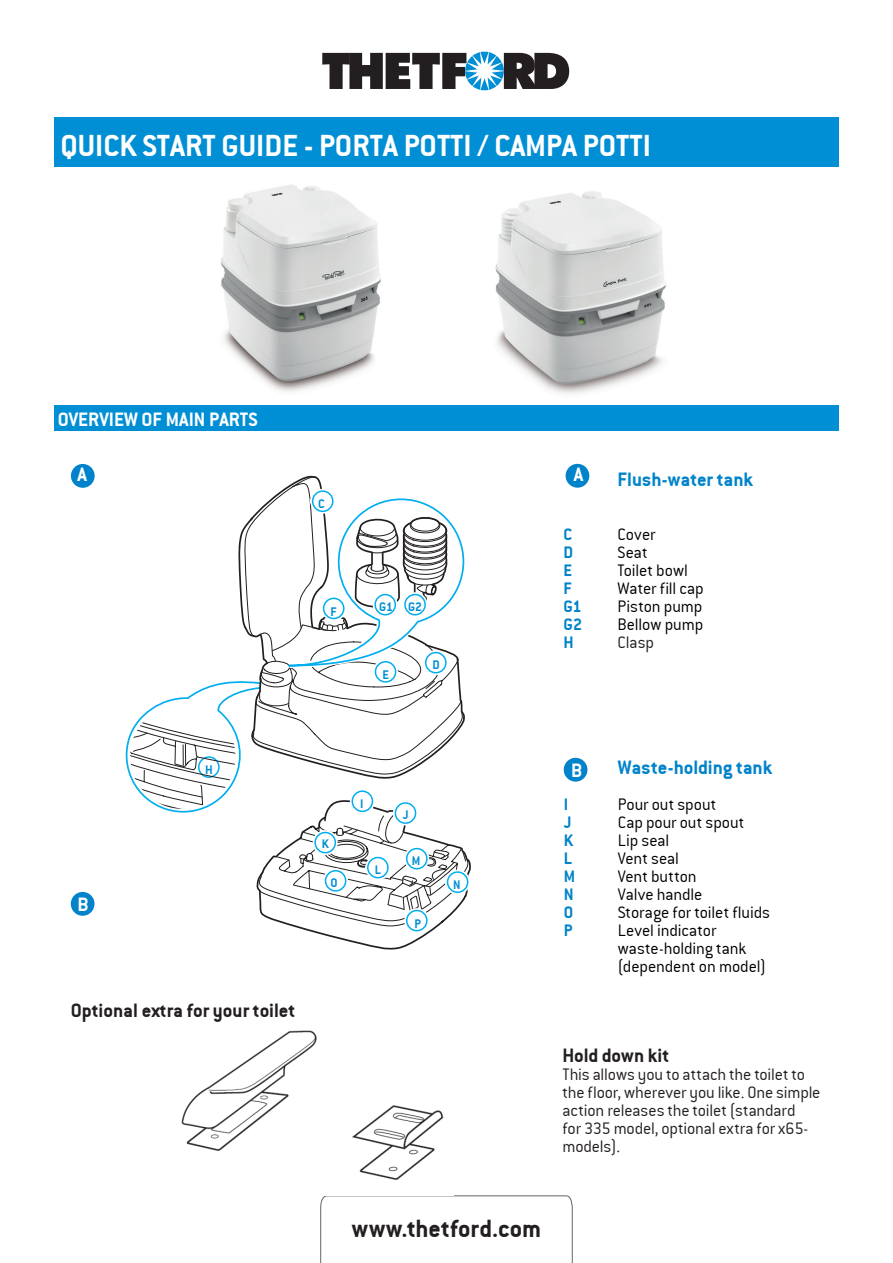
<style>
.page{position:relative;width:893px;height:1263px;background:#fff}
.page>*{position:absolute;margin:0;border:0;box-sizing:border-box;transform-origin:0 0}
.t1{font:700 33px "Conduit IT Cbold";color:#fff}
.t2{font:700 27px "Conduit IT Cbold";letter-spacing:.005em;color:#231f20}
.platte_tekst_-_condu{font:700 21px "Conduit IT Cbold";letter-spacing:-.005em;color:#0083ca}
.Heading_1{font:700 21px "Conduit IT Cbold";color:#231f20}
.Subkopje{font:700 21px "Conduit IT Cbold";color:#fff}
.platte_tekst_-_condu-2{font:700 21px "Conduit IT Cbold";letter-spacing:-.005em;color:#231f20}
.platte_tekst_-_condu-3{font:300 18px "Conduit IT Clight";letter-spacing:-.005em;color:#000}
.platte_tekst_-_condu-4{font:300 18px/18px "Conduit IT Clight";letter-spacing:-.01em;color:#231f20}
.platte_tekst_-_condu-5{font:700 18px "Conduit IT Cbold";color:#0083ca}
.Subkopje-2{font:700 13.5px "Conduit IT Cbold";color:#008fd5}
</style>
<div class="page">
<div style="left:54px;top:117px;width:785px;height:50px;background:#008fd5"></div>
<div style="left:54px;top:405px;width:785px;height:26px;background:#008fd5"></div>
<div style="left:566px;top:464px;width:23px;height:24px;background:#0083ca;border-radius:50%"></div>
<div style="left:71px;top:464px;width:24px;height:24px;background:#0083ca;border-radius:50%"></div>
<div style="left:71px;top:892px;width:24px;height:24px;background:#0083ca;border-radius:50%"></div>
<div style="left:564px;top:758px;width:23px;height:24px;background:#0083ca;border-radius:50%"></div>
<svg style="left:322px;top:52px;width:247px;height:38px"></svg>
<img style="left:495px;top:191px;width:171px;height:203px">
<img style="left:221px;top:184px;width:160px;height:208px">
<svg style="left:320px;top:1195px;width:253px;height:68px"></svg>
<svg style="left:125px;top:475px;width:346px;height:475px"></svg>
<img style="left:181px;top:1030px;width:263px;height:150px">
<p class="t1" style="left:60px;top:127px;width:592px">QUICK START GUIDE - PORTA POTTI / CAMPA POTTI</p>
<p class="Subkopje" style="left:58px;top:407px;width:201px">OVERVIEW OF MAIN PARTS</p>
<p class="Subkopje" style="left:77px;top:463px;width:11px">A</p>
<p class="Subkopje-2" style="left:318px;top:496px;width:8px">C</p>
<p class="Subkopje-2" style="left:330px;top:604px;width:8px">F</p>
<p class="Subkopje-2" style="left:379px;top:599px;width:15px">G1</p>
<p class="Subkopje-2" style="left:408px;top:599px;width:15px">G2</p>
<p class="Subkopje-2" style="left:382px;top:666px;width:8px">E</p>
<p class="Subkopje-2" style="left:432px;top:657px;width:9px">D</p>
<p class="Subkopje" style="left:574px;top:462px;width:11px">A</p>
<p class="platte_tekst_-_condu" style="left:617px;top:467px;width:137px">Flush-water tank</p>
<p class="platte_tekst_-_condu-5" style="left:563px;top:524px;width:10px">C</p>
<p class="platte_tekst_-_condu-3" style="left:617px;top:525px;width:40px">Cover</p>
<p class="platte_tekst_-_condu-5" style="left:563px;top:542px;width:11px">D</p>
<p class="platte_tekst_-_condu-3" style="left:617px;top:543px;width:32px">Seat</p>
<p class="platte_tekst_-_condu-5" style="left:563px;top:560px;width:10px">E</p>
<p class="platte_tekst_-_condu-3" style="left:617px;top:561px;width:72px">Toilet bowl</p>
<p class="platte_tekst_-_condu-5" style="left:563px;top:578px;width:10px">F</p>
<p class="platte_tekst_-_condu-3" style="left:617px;top:579px;width:88px">Water fill cap</p>
<p class="platte_tekst_-_condu-5" style="left:563px;top:596px;width:20px">G1</p>
<p class="platte_tekst_-_condu-3" style="left:617px;top:597px;width:86px">Piston pump</p>
<p class="platte_tekst_-_condu-5" style="left:563px;top:614px;width:20px">G2</p>
<p class="platte_tekst_-_condu-3" style="left:617px;top:615px;width:87px">Bellow pump</p>
<p class="platte_tekst_-_condu-5" style="left:563px;top:632px;width:12px">H</p>
<p class="platte_tekst_-_condu-4" style="left:617px;top:633px;width:38px">Clasp</p>
<p class="Subkopje" style="left:77px;top:892px;width:13px">B</p>
<p class="Subkopje-2" style="left:205px;top:761px;width:9px">H</p>
<p class="Heading_1" style="left:71px;top:998px;width:226px">Optional extra for your toilet</p>
<p class="Subkopje-2" style="left:322px;top:836px;width:9px">K</p>
<p class="Subkopje-2" style="left:331px;top:875px;width:9px">O</p>
<p class="Subkopje-2" style="left:360px;top:795px;width:5px">I</p>
<p class="Subkopje-2" style="left:375px;top:862px;width:8px">L</p>
<p class="Subkopje-2" style="left:403px;top:807px;width:7px">J</p>
<p class="Subkopje-2" style="left:412px;top:853px;width:10px">M</p>
<p class="Subkopje-2" style="left:414px;top:915px;width:8px">P</p>
<p class="Subkopje-2" style="left:453px;top:877px;width:9px">N</p>
<p class="Subkopje" style="left:571px;top:758px;width:13px">B</p>
<p class="platte_tekst_-_condu" style="left:618px;top:755px;width:156px">Waste-holding tank</p>
<p class="platte_tekst_-_condu-5" style="left:564px;top:794px;width:6px">I</p>
<p class="platte_tekst_-_condu-3" style="left:618px;top:795px;width:100px">Pour out spout</p>
<p class="platte_tekst_-_condu-5" style="left:564px;top:812px;width:9px">J</p>
<p class="platte_tekst_-_condu-3" style="left:618px;top:813px;width:128px">Cap pour out spout</p>
<p class="platte_tekst_-_condu-5" style="left:564px;top:830px;width:11px">K</p>
<p class="platte_tekst_-_condu-3" style="left:618px;top:831px;width:53px">Lip seal</p>
<p class="platte_tekst_-_condu-5" style="left:564px;top:848px;width:10px">L</p>
<p class="platte_tekst_-_condu-3" style="left:618px;top:849px;width:63px">Vent seal</p>
<p class="platte_tekst_-_condu-5" style="left:564px;top:866px;width:13px">M</p>
<p class="platte_tekst_-_condu-3" style="left:618px;top:867px;width:81px">Vent button</p>
<p class="platte_tekst_-_condu-5" style="left:564px;top:884px;width:11px">N</p>
<p class="platte_tekst_-_condu-3" style="left:618px;top:885px;width:86px">Valve handle</p>
<p class="platte_tekst_-_condu-5" style="left:564px;top:902px;width:11px">O</p>
<p class="platte_tekst_-_condu-3" style="left:618px;top:903px;width:154px">Storage for toilet fluids</p>
<p class="platte_tekst_-_condu-5" style="left:564px;top:920px;width:10px">P</p>
<p class="platte_tekst_-_condu-3" style="left:618px;top:921px;width:100px">Level indicator</p>
<p class="platte_tekst_-_condu-3" style="left:618px;top:939px;width:130px">waste-holding tank</p>
<p class="platte_tekst_-_condu-3" style="left:618px;top:957px;width:150px">(dependent on model)</p>
<p class="platte_tekst_-_condu-2" style="left:562px;top:1043px;width:108px">Hold down kit</p>
<p class="platte_tekst_-_condu-4" style="left:562px;top:1065px;width:259px">This allows you to attach the toilet to the floor, wherever you like. One simple action releases the toilet (standard<br>for 335 model, optional extra for x65- models).</p>
<p class="t2" style="left:352px;top:1213px;width:191px">www.thetford.com</p>
</div>
